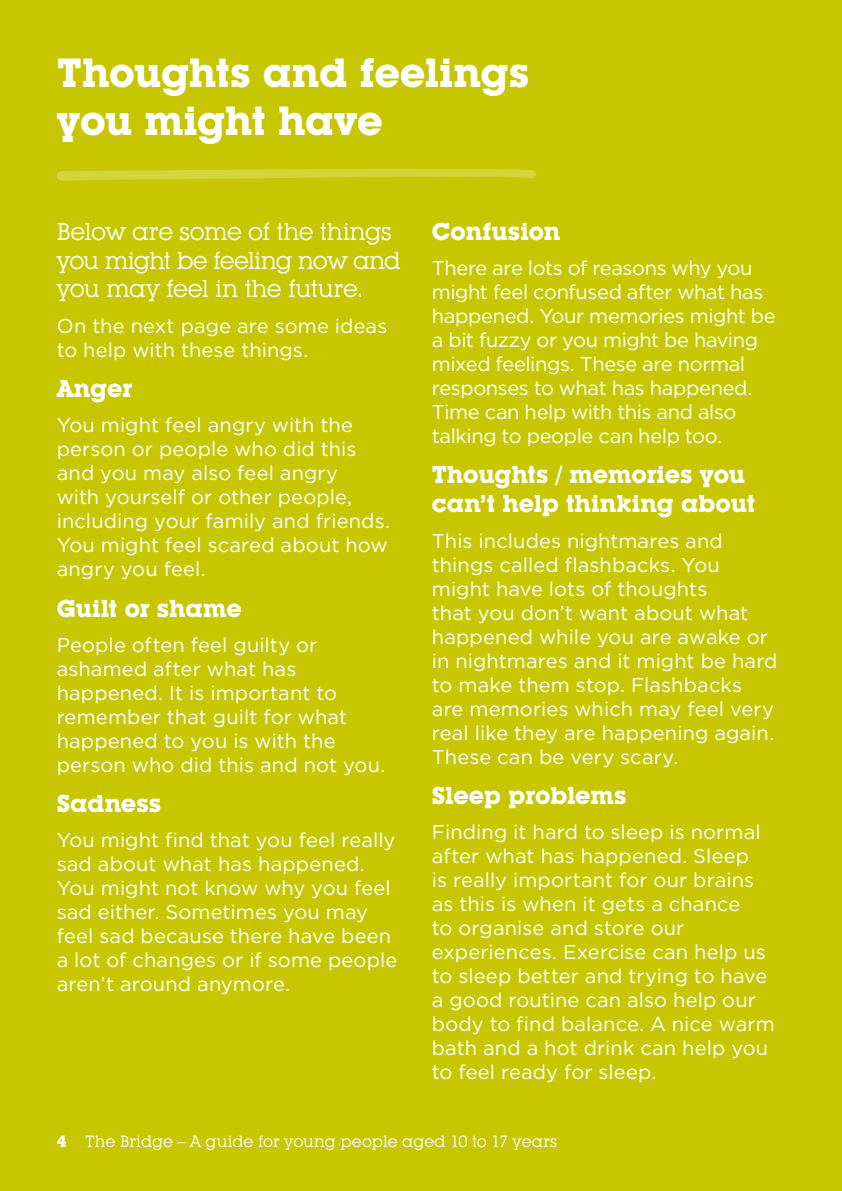
<style>
.page{position:relative;width:842px;height:1191px;background:#c6c700}
.page>*{position:absolute;margin:0;border:0;box-sizing:border-box;transform-origin:0 0}
.t1{font:700 40px/48px "Lubalin Graph IT Cby BT";letter-spacing:-.01em;color:#fff}
.t2{font:700 24px/28.8px "Lubalin Graph IT Cby BT";letter-spacing:-.005em;color:#fff}
.t3{font:24px/28.8px "Lubalin Graph IT Cby BT";letter-spacing:-.03em;color:#fff}
.t4{font:20px/24px "Gotham HTF";letter-spacing:.005em;color:#fff}
.t5{font:20px/24px "Gotham HTF";letter-spacing:-.02em;color:#fff}
.t6{font:16px "Lubalin Graph IT Cby BT";letter-spacing:-.005em;color:#fff}
.s1{font-weight:700}
</style>
<div class="page">
<svg style="left:56px;top:168px;width:480px;height:13px"></svg>
<h1 class="t1" style="left:57px;top:49px;width:474px">Thoughts and feelings you might have</h1>
<p class="t3" style="left:57px;top:217px;width:346px">Below are some of the things you might be feeling now and you may feel in the future.</p>
<p class="t4" style="left:57px;top:313px;width:332px">On the next page are some ideas to help with these things.</p>
<p class="t2" style="left:57px;top:374px;width:77px">Anger</p>
<p class="t4" style="left:57px;top:413px;width:335px">You might feel angry with the person or people who did this and you may also feel angry<br>with yourself or other people, including your family and friends.<br>You might feel scared about how angry you feel.</p>
<p class="t2" style="left:57px;top:593px;width:187px">Guilt or shame</p>
<p class="t4" style="left:57px;top:632px;width:330px">People often feel guilty or ashamed after what has happened. It is important to remember that guilt for what happened to you is with the person who did this and not you.</p>
<p class="t2" style="left:57px;top:789px;width:106px">Sadness</p>
<p class="t4" style="left:57px;top:828px;width:342px">You might find that you feel really sad about what has happened.<br>You might not know why you feel sad either. Sometimes you may feel sad because there have been a lot of changes or if some people aren’t around anymore.</p>
<p class="t2" style="left:432px;top:217px;width:130px">Confusion</p>
<p class="t5" style="left:432px;top:256px;width:345px">There are lots of reasons why you might feel confused after what has happened. Your memories might be a bit fuzzy or you might be having mixed feelings. These are normal responses to what has happened.<br>Time can help with this and also talking to people can help too.</p>
<p class="t2" style="left:432px;top:460px;width:325px">Thoughts / memories you can’t help thinking about</p>
<p class="t4" style="left:432px;top:528px;width:347px">This includes nightmares and things called flashbacks. You might have lots of thoughts<br>that you don’t want about what happened while you are awake or in nightmares and it might be hard to make them stop. Flashbacks are memories which may feel very real like they are happening again.<br>These can be very scary.</p>
<p class="t2" style="left:432px;top:780px;width:196px">Sleep problems</p>
<p class="t4" style="left:432px;top:819px;width:344px">Finding it hard to sleep is normal after what has happened. Sleep<br>is really important for our brains as this is when it gets a chance<br>to organise and store our experiences. Exercise can help us to sleep better and trying to have a good routine can also help our body to find balance. A nice warm bath and a hot drink can help you to feel ready for sleep.</p>
<p class="t6" style="left:57px;top:1131px;width:502px"><span class="s1">4</span> The Bridge – A guide for young people aged 10 to 17 years</p>
</div>
